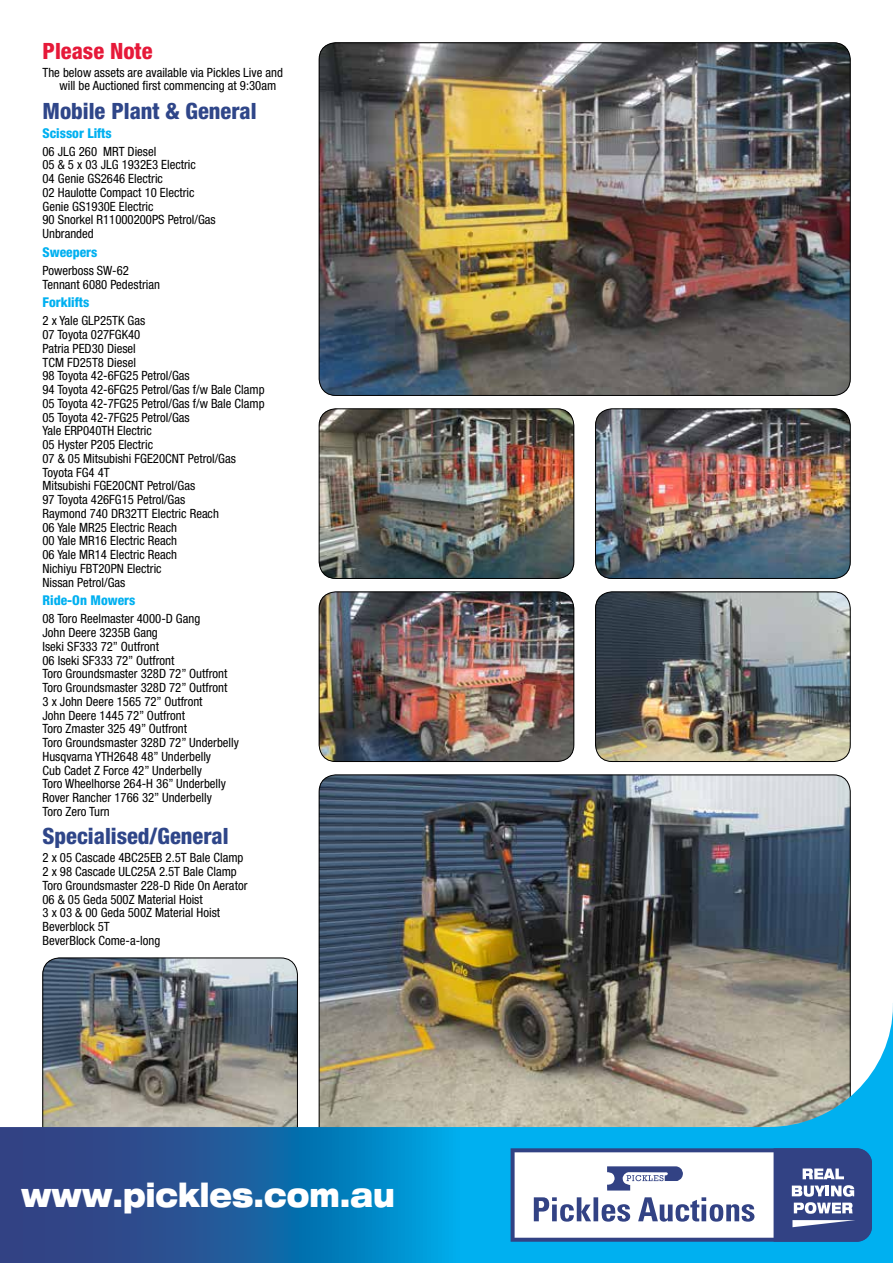
<style>
.page{position:relative;width:893px;height:1263px;background:#fff}
.page>*{position:absolute;margin:0;border:0;box-sizing:border-box;transform-origin:0 0}
.t1{font:900 expanded 33px "Helvetica Neue LT Pro";color:#fff;scale:.79 1}
.t2{font:800 condensed 22.5px "Helvetica Neue LT Std";color:#2f4689}
.t3{font:800 condensed 22.5px "Helvetica Neue LT Std";color:#e61939}
.t4{font:800 condensed 13.5px "Helvetica Neue LT Std";color:#00b0f0}
.t5{font:condensed 12.75px/13.8px "Helvetica Neue LT Std";color:#000}
</style>
<div class="page">
<img style="left:43px;top:958px;width:255px;height:45px">
<img style="left:319px;top:43px;width:531px;height:353px">
<img style="left:319px;top:409px;width:255px;height:170px">
<div style="left:319px;top:409px;width:255px;height:170px;border:1px solid #000;border-radius:17px"></div>
<img style="left:595px;top:409px;width:255px;height:170px">
<div style="left:595px;top:409px;width:255px;height:170px;border:1px solid #000;border-radius:17px"></div>
<img style="left:319px;top:592px;width:255px;height:170px">
<div style="left:319px;top:592px;width:255px;height:170px;border:1px solid #000;border-radius:17px"></div>
<img style="left:595px;top:592px;width:255px;height:170px">
<div style="left:595px;top:592px;width:255px;height:170px;border:1px solid #000;border-radius:17px"></div>
<img style="left:319px;top:775px;width:531px;height:228px">
<svg style="left:0;top:1003px;width:893px;height:260px;background:#5e8ca2"></svg>
<svg style="left:511px;top:1148px;width:361px;height:94px"></svg>
<h2 class="t3" style="left:43px;top:37px;width:112px">Please Note</h2>
<p class="t5" style="left:60px;top:65px;width:225px;text-indent:-17px">The below assets are available via Pickles Live and will be Auctioned first commencing at 9:30am</p>
<h2 class="t2" style="left:43px;top:97px;width:216px">Mobile Plant &amp; General</h2>
<p class="t4" style="left:43px;top:124px;width:71px">Scissor Lifts</p>
<p class="t5" style="left:43px;top:144px;width:175px">06 JLG 260 MRT Diesel<br>05 &amp; 5 x 03 JLG 1932E3 Electric<br>04 Genie GS2646 Electric<br>02 Haulotte Compact 10 Electric<br>Genie GS1930E Electric<br>90 Snorkel R11000200PS Petrol/Gas<br>Unbranded</p>
<p class="t4" style="left:43px;top:244px;width:56px">Sweepers</p>
<p class="t5" style="left:43px;top:263px;width:119px">Powerboss SW-62<br>Tennant 6080 Pedestrian</p>
<p class="t4" style="left:43px;top:294px;width:48px">Forklifts</p>
<p class="t5" style="left:43px;top:314px;width:224px">2 x Yale GLP25TK Gas<br>07 Toyota 027FGK40<br>Patria PED30 Diesel<br>TCM FD25T8 Diesel<br>98 Toyota 42-6FG25 Petrol/Gas<br>94 Toyota 42-6FG25 Petrol/Gas f/w Bale Clamp<br>05 Toyota 42-7FG25 Petrol/Gas f/w Bale Clamp<br>05 Toyota 42-7FG25 Petrol/Gas<br>Yale ERP040TH Electric<br>05 Hyster P205 Electric<br>07 &amp; 05 Mitsubishi FGE20CNT Petrol/Gas<br>Toyota FG4 4T<br>Mitsubishi FGE20CNT Petrol/Gas<br>97 Toyota 426FG15 Petrol/Gas<br>Raymond 740 DR32TT Electric Reach<br>06 Yale MR25 Electric Reach<br>00 Yale MR16 Electric Reach<br>06 Yale MR14 Electric Reach<br>Nichiyu FBT20PN Electric<br>Nissan Petrol/Gas</p>
<p class="t4" style="left:43px;top:592px;width:94px">Ride-On Mowers</p>
<p class="t5" style="left:43px;top:612px;width:198px">08 Toro Reelmaster 4000-D Gang<br>John Deere 3235B Gang<br>Iseki SF333 72” Outfront<br>06 Iseki SF333 72” Outfront<br>Toro Groundsmaster 328D 72” Outfront<br>Toro Groundsmaster 328D 72” Outfront<br>3 x John Deere 1565 72” Outfront<br>John Deere 1445 72” Outfront<br>Toro Zmaster 325 49” Outfront<br>Toro Groundsmaster 328D 72” Underbelly<br>Husqvarna YTH2648 48” Underbelly<br>Cub Cadet Z Force 42” Underbelly<br>Toro Wheelhorse 264-H 36” Underbelly<br>Rover Rancher 1766 32” Underbelly<br>Toro Zero Turn</p>
<h2 class="t2" style="left:43px;top:822px;width:188px">Specialised/General</h2>
<p class="t5" style="left:43px;top:851px;width:206px">2 x 05 Cascade 4BC25EB 2.5T Bale Clamp<br>2 x 98 Cascade ULC25A 2.5T Bale Clamp<br>Toro Groundsmaster 228-D Ride On Aerator<br>06 &amp; 05 Geda 500Z Material Hoist<br>3 x 03 &amp; 00 Geda 500Z Material Hoist<br>Beverblock 5T<br>BeverBlock Come-a-long</p>
<h1 class="t1" style="left:21px;top:1173px;width:474px">www.pickles.com.au</h1>
</div>
